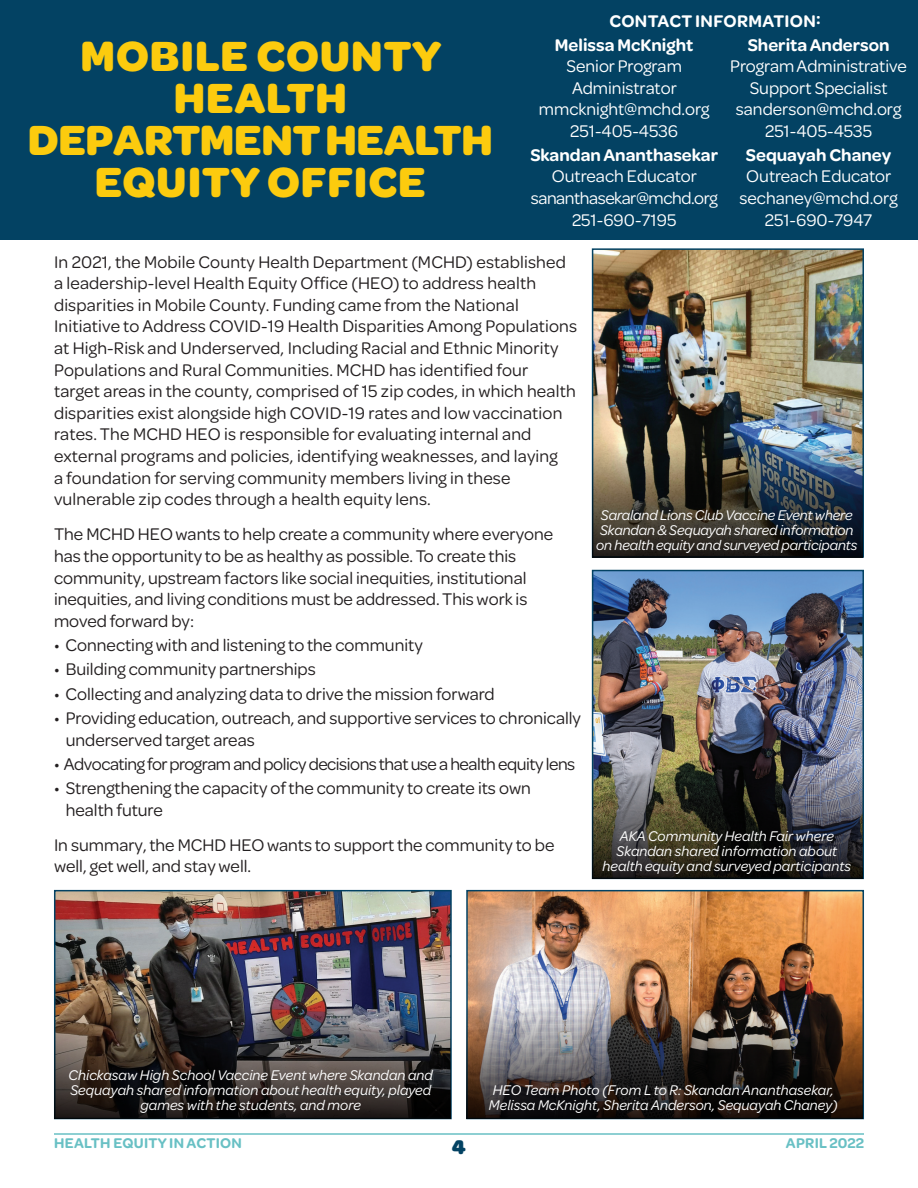
<style>
.page{position:relative;width:918px;height:1188px;background:#fff}
.page>*{position:absolute;margin:0;border:0;box-sizing:border-box;transform-origin:0 0}
.t1{font:700 45px/42px "Omnes";letter-spacing:.02em;color:#fccb0e;text-align:center}
.t2{font:900 21px "Omnes";color:#034263}
.t3{font:18px/21.6px "Omnes";color:#231f20}
.t4{font:18px/21.6px "Omnes";color:#fff;text-align:center}
.t5{font:18px "Omnes";letter-spacing:-.025em;color:#231f20}
.t6{font:600 18px "Omnes";letter-spacing:.02em;color:#fff}
.t7{font:italic 15px/15px "Omnes";color:#fff;text-align:center}
.t8{font:600 15px "Omnes";letter-spacing:.02em;color:#68c0c4}
.s1{font-weight:600}
</style>
<div class="page">
<hr style="left:54px;top:1133px;width:810px;height:2px;background:#68c0c4">
<div style="left:1px;top:0;width:917px;height:240px;background:#034263"></div>
<img style="left:57px;top:893px;width:392px;height:110px">
<div style="left:54px;top:890px;width:398px;height:229px;border:2px solid #034263"></div>
<img style="left:469px;top:893px;width:392px;height:110px">
<div style="left:466px;top:890px;width:398px;height:229px;border:2px solid #034263"></div>
<img style="left:595px;top:251px;width:266px;height:192px">
<div style="left:592px;top:248px;width:272px;height:310px;border:2px solid #034263"></div>
<img style="left:595px;top:573px;width:266px;height:191px">
<div style="left:592px;top:570px;width:272px;height:309px;border:2px solid #034263"></div>
<img style="left:593px;top:443px;width:270px;height:115px">
<img style="left:593px;top:764px;width:270px;height:115px">
<img style="left:467px;top:1003px;width:396px;height:115px">
<img style="left:54px;top:1003px;width:397px;height:115px">
<p class="t1" style="left:28px;top:32px;width:467px">MOBILE COUNTY<br>HEALTH<br>DEPARTMENT HEALTH<br>EQUITY OFFICE</p>
<p class="t6" style="left:609px;top:9px;width:213px">CONTACT INFORMATION:</p>
<p class="t4" style="left:539px;top:33px;width:172px"><span class="s1">Melissa McKnight<br></span>Senior Program<br>Administrator mmcknight@mchd.org<br>251-405-4536</p>
<p class="t4" style="left:730px;top:33px;width:178px"><span class="s1">Sherita Anderson<br></span>Program Administrative<br>Support Specialist sanderson@mchd.org<br>251-405-4535</p>
<p class="t4" style="left:530px;top:143px;width:189px"><span class="s1">Skandan Ananthasekar<br></span>Outreach Educator sananthasekar@mchd.org<br>251-690-7195</p>
<p class="t4" style="left:740px;top:143px;width:160px"><span class="s1">Sequayah Chaney<br></span>Outreach Educator sechaney@mchd.org<br>251-690-7947</p>
<p class="t3" style="left:54px;top:250px;width:525px">In 2021, the Mobile County Health Department (MCHD) established a leadership-level Health Equity Office (HEO) to address health disparities in Mobile County. Funding came from the National Initiative to Address COVID-19 Health Disparities Among Populations at High-Risk and Underserved, Including Racial and Ethnic Minority Populations and Rural Communities. MCHD has identified four target areas in the county, comprised of 15 zip codes, in which health disparities exist alongside high COVID-19 rates and low vaccination rates. The MCHD HEO is responsible for evaluating internal and external programs and policies, identifying weaknesses, and laying<br>a foundation for serving community members living in these vulnerable zip codes through a health equity lens.</p>
<p class="t3" style="left:54px;top:523px;width:501px">The MCHD HEO wants to help create a community where everyone has the opportunity to be as healthy as possible. To create this community, upstream factors like social inequities, institutional inequities, and living conditions must be addressed. This work is moved forward by:</p>
<p class="t3" style="left:54px;top:633px;width:370px">• Connecting with and listening to the community</p>
<p class="t3" style="left:54px;top:658px;width:263px">• Building community partnerships</p>
<p class="t3" style="left:54px;top:682px;width:442px">• Collecting and analyzing data to drive the mission forward</p>
<p class="t3" style="left:66px;top:706px;width:517px;text-indent:-12px">• Providing education, outreach, and supportive services to chronically underserved target areas</p>
<p class="t5" style="left:54px;top:752px;width:523px">• Advocating for program and policy decisions that use a health equity lens</p>
<p class="t3" style="left:66px;top:776px;width:467px;text-indent:-12px">• Strengthening the capacity of the community to create its own health future</p>
<p class="t3" style="left:54px;top:833px;width:502px">In summary, the MCHD HEO wants to support the community to be well, get well, and stay well.</p>
<p class="t7" style="left:596px;top:507px;width:263px">Saraland Lions Club Vaccine Event where<br>Skandan &amp; Sequayah shared information on health equity and surveyed participants</p>
<p class="t7" style="left:603px;top:827px;width:250px">AKA Community Health Fair where<br>Skandan shared information about health equity and surveyed participants</p>
<p class="t7" style="left:69px;top:1067px;width:366px">Chickasaw High School Vaccine Event where Skandan and<br>Sequayah shared information about health equity, played games with the students, and more</p>
<p class="t7" style="left:489px;top:1082px;width:350px;text-align:left">HEO Team Photo (From L to R: Skandan Ananthasekar,<br>Melissa McKnight, Sherita Anderson, Sequayah Chaney)</p>
<p class="t8" style="left:54px;top:1133px;width:189px">HEALTH EQUITY IN ACTION</p>
<p class="t2" style="left:452px;top:1132px;width:15px">4</p>
<p class="t8" style="left:786px;top:1133px;width:80px">APRIL 2022</p>
</div>
